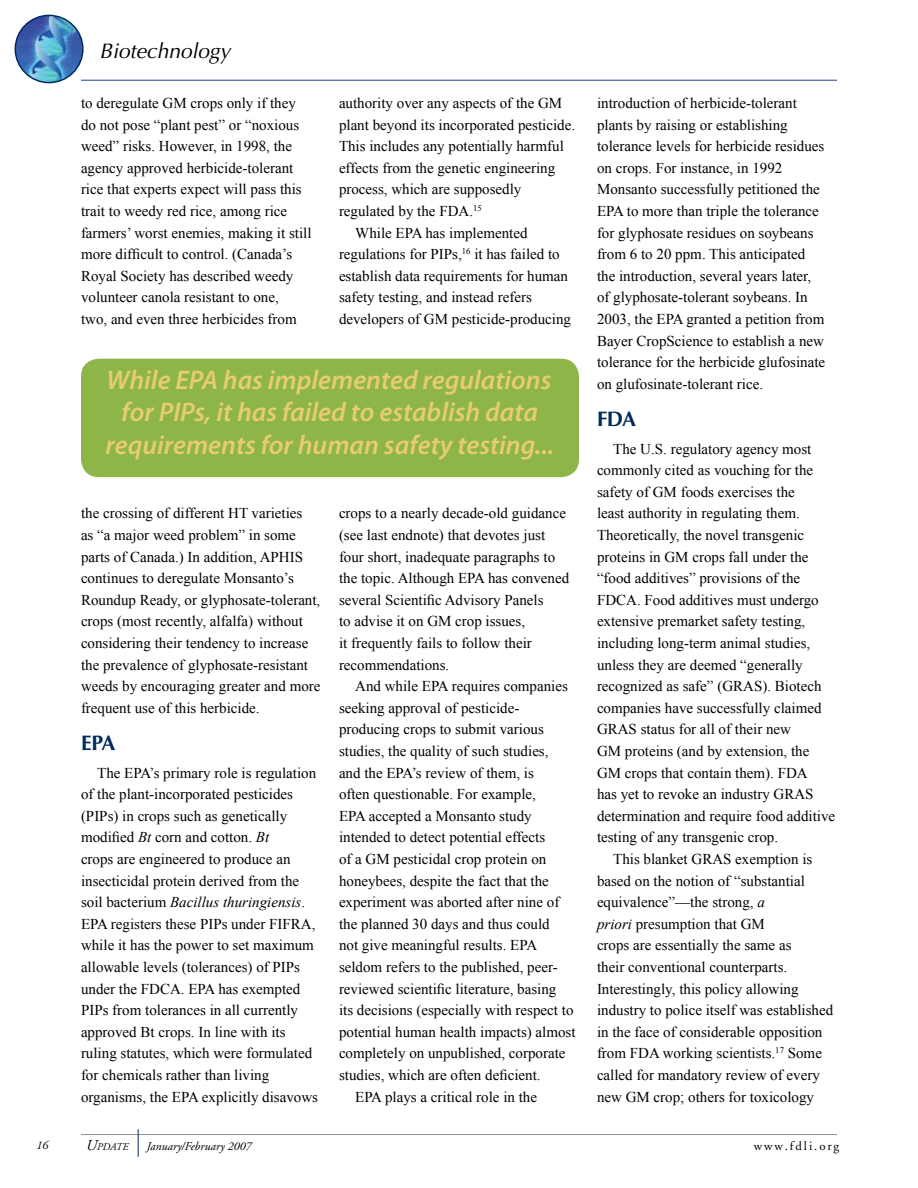
<style>
.page{position:relative;width:918px;height:1188px;background:#fff}
.page>*{position:absolute;margin:0;border:0;box-sizing:border-box;transform-origin:0 0}
.t1{font:italic 600 27px/32.4px "Myriad Pro";color:#e7cc71;text-align:center}
.t2{font:italic 21px "Optima";color:#000}
.t3{font:700 21px "Optima";letter-spacing:-.035em;color:#002c5d}
.t4{font:15px/21.6px "Times New Roman";color:#000}
.t5{font:12.75px "Adobe Garamond";letter-spacing:.15em;color:#000}
.t6{font:italic 12px "Adobe Garamond";color:#000}
.t7{font:italic 10.5px "Adobe Garamond";color:#000}
.s1{font-style:italic}
.s2{font-size:15px}
</style>
<div class="page">
<img style="left:15px;top:15px;width:68px;height:68px;border-radius:50%">
<div style="left:15px;top:15px;width:69px;height:68px;border:2px solid #002c5d;border-radius:50%"></div>
<hr style="left:81px;top:1134px;width:756px;height:1px;background:#939598">
<svg style="left:138px;top:1129px;width:1px;height:28px"></svg>
<hr style="left:81px;top:80px;width:756px;height:1px;background:#24408f">
<div style="left:81px;top:359px;width:498px;height:118px;background:#8eb548;border-radius:18px"></div>
<h2 class="t2" style="left:100px;top:39px;width:132px">Biotechnology</h2>
<p class="t4" style="left:81px;top:92px;width:232px">to deregulate GM crops only if they do not pose “plant pest” or “noxious weed” risks. However, in 1998, the agency approved herbicide-tolerant rice that experts expect will pass this trait to weedy red rice, among rice farmers’ worst enemies, making it still more difficult to control. (Canada’s Royal Society has described weedy volunteer canola resistant to one,<br>two, and even three herbicides from</p>
<p class="t4" style="left:339px;top:92px;width:225px">authority over any aspects of the GM</p>
<p class="t4" style="left:339px;top:114px;width:238px">plant beyond its incorporated pesticide.</p>
<p class="t4" style="left:339px;top:135px;width:226px">This includes any potentially harmful</p>
<p class="t4" style="left:339px;top:157px;width:218px">effects from the genetic engineering</p>
<p class="t4" style="left:339px;top:178px;width:184px">process, which are supposedly</p>
<p class="t4" style="left:339px;top:200px;width:144px">regulated by the FDA.<sup>15</sup></p>
<p class="t4" style="left:355px;top:222px;width:174px">While EPA has implemented</p>
<p class="t4" style="left:339px;top:243px;width:222px">regulations for PIPs,<sup>16</sup> it has failed to</p>
<p class="t4" style="left:339px;top:265px;width:231px">establish data requirements for human</p>
<p class="t4" style="left:339px;top:286px;width:194px">safety testing, and instead refers</p>
<p class="t4" style="left:339px;top:308px;width:234px">developers of GM pesticide-producing</p>
<h1 class="t1" style="left:105px;top:363px;width:450px">While EPA has implemented regulations for PIPs, it has failed to establish data requirements for human safety testing...</h1>
<p class="t4" style="left:81px;top:502px;width:241px">the crossing of different HT varieties<br>as “a major weed problem” in some parts of Canada.) In addition, APHIS continues to deregulate Monsanto’s Roundup Ready, or glyphosate-tolerant, crops (most recently, alfalfa) without considering their tendency to increase the prevalence of glyphosate-resistant weeds by encouraging greater and more frequent use of this herbicide.</p>
<h2 class="t3" style="left:81px;top:731px;width:36px">EPA</h2>
<p class="t4" style="left:81px;top:762px;width:239px;text-indent:16px">The EPA’s primary role is regulation of the plant-incorporated pesticides (PIPs) in crops such as genetically modified <span class="s1">Bt</span> corn and cotton. <span class="s1">Bt<br></span>crops are engineered to produce an insecticidal protein derived from the soil bacterium <span class="s1">Bacillus thuringiensis</span>.<br>EPA registers these PIPs under FIFRA, while it has the power to set maximum allowable levels (tolerances) of PIPs under the FDCA. EPA has exempted PIPs from tolerances in all currently approved Bt crops. In line with its ruling statutes, which were formulated for chemicals rather than living organisms, the EPA explicitly disavows</p>
<p class="t4" style="left:339px;top:502px;width:232px">crops to a nearly decade-old guidance (see last endnote) that devotes just four short, inadequate paragraphs to the topic. Although EPA has convened several Scientific Advisory Panels<br>to advise it on GM crop issues,<br>it frequently fails to follow their recommendations.</p>
<p class="t4" style="left:355px;top:675px;width:214px">And while EPA requires companies</p>
<p class="t4" style="left:339px;top:697px;width:182px">seeking approval of pesticide-</p>
<p class="t4" style="left:339px;top:718px;width:206px">producing crops to submit various</p>
<p class="t4" style="left:339px;top:740px;width:211px">studies, the quality of such studies,</p>
<p class="t4" style="left:339px;top:762px;width:196px">and the EPA’s review of them, is</p>
<p class="t4" style="left:339px;top:783px;width:199px">often questionable. For example,</p>
<p class="t4" style="left:339px;top:805px;width:194px">EPA accepted a Monsanto study</p>
<p class="t4" style="left:339px;top:826px;width:208px">intended to detect potential effects</p>
<p class="t4" style="left:339px;top:848px;width:209px">of a GM pesticidal crop protein on</p>
<p class="t4" style="left:339px;top:870px;width:211px">honeybees, despite the fact that the</p>
<p class="t4" style="left:339px;top:891px;width:222px">experiment was aborted after nine of</p>
<p class="t4" style="left:339px;top:913px;width:212px">the planned 30 days and thus could</p>
<p class="t4" style="left:339px;top:934px;width:200px">not give meaningful results. EPA</p>
<p class="t4" style="left:339px;top:956px;width:220px">seldom refers to the published, peer-</p>
<p class="t4" style="left:339px;top:978px;width:219px">reviewed scientific literature, basing</p>
<p class="t4" style="left:339px;top:999px;width:236px">its decisions (especially with respect to</p>
<p class="t4" style="left:339px;top:1021px;width:238px">potential human health impacts) almost</p>
<p class="t4" style="left:339px;top:1042px;width:228px">completely on unpublished, corporate</p>
<p class="t4" style="left:339px;top:1064px;width:203px">studies, which are often deficient.</p>
<p class="t4" style="left:355px;top:1086px;width:183px">EPA plays a critical role in the</p>
<p class="t4" style="left:597px;top:92px;width:230px">introduction of herbicide-tolerant plants by raising or establishing tolerance levels for herbicide residues on crops. For instance, in 1992<br>Monsanto successfully petitioned the EPA to more than triple the tolerance for glyphosate residues on soybeans from 6 to 20 ppm. This anticipated the introduction, several years later, of glyphosate-tolerant soybeans. In 2003, the EPA granted a petition from Bayer CropScience to establish a new tolerance for the herbicide glufosinate on glufosinate-tolerant rice.</p>
<h2 class="t3" style="left:597px;top:407px;width:41px">FDA</h2>
<p class="t4" style="left:613px;top:438px;width:200px">The U.S. regulatory agency most</p>
<p class="t4" style="left:597px;top:459px;width:218px">commonly cited as vouching for the</p>
<p class="t4" style="left:597px;top:481px;width:199px">safety of GM foods exercises the</p>
<p class="t4" style="left:597px;top:502px;width:204px">least authority in regulating them.</p>
<p class="t4" style="left:597px;top:524px;width:209px">Theoretically, the novel transgenic</p>
<p class="t4" style="left:597px;top:546px;width:213px">proteins in GM crops fall under the</p>
<p class="t4" style="left:597px;top:567px;width:205px">“food additives” provisions of the</p>
<p class="t4" style="left:597px;top:589px;width:223px">FDCA. Food additives must undergo</p>
<p class="t4" style="left:597px;top:610px;width:210px">extensive premarket safety testing,</p>
<p class="t4" style="left:597px;top:632px;width:215px">including long-term animal studies,</p>
<p class="t4" style="left:597px;top:654px;width:207px">unless they are deemed “generally</p>
<p class="t4" style="left:597px;top:675px;width:226px">recognized as safe” (GRAS). Biotech</p>
<p class="t4" style="left:597px;top:697px;width:226px">companies have successfully claimed</p>
<p class="t4" style="left:597px;top:718px;width:196px">GRAS status for all of their new</p>
<p class="t4" style="left:597px;top:740px;width:214px">GM proteins (and by extension, the</p>
<p class="t4" style="left:597px;top:762px;width:212px">GM crops that contain them). FDA</p>
<p class="t4" style="left:597px;top:783px;width:218px">has yet to revoke an industry GRAS</p>
<p class="t4" style="left:597px;top:805px;width:240px">determination and require food additive</p>
<p class="t4" style="left:597px;top:826px;width:183px">testing of any transgenic crop.</p>
<p class="t4" style="left:613px;top:848px;width:201px">This blanket GRAS exemption is</p>
<p class="t4" style="left:597px;top:870px;width:209px">based on the notion of “substantial</p>
<p class="t4" style="left:597px;top:891px;width:169px">equivalence”—the strong, <span class="s1">a</span></p>
<p class="t4" style="left:597px;top:913px;width:169px"><span class="s1">priori</span> presumption that GM</p>
<p class="t4" style="left:597px;top:934px;width:196px">crops are essentially the same as</p>
<p class="t4" style="left:597px;top:956px;width:192px">their conventional counterparts.</p>
<p class="t4" style="left:597px;top:978px;width:203px">Interestingly, this policy allowing</p>
<p class="t4" style="left:597px;top:999px;width:238px">industry to police itself was established</p>
<p class="t4" style="left:597px;top:1021px;width:227px">in the face of considerable opposition</p>
<p class="t4" style="left:597px;top:1042px;width:226px">from FDA working scientists.<sup>17</sup> Some</p>
<p class="t4" style="left:597px;top:1064px;width:224px">called for mandatory review of every</p>
<p class="t4" style="left:597px;top:1086px;width:219px">new GM crop; others for toxicology</p>
<p class="t6" style="left:36px;top:1139px;width:13px">16</p>
<p class="t7" style="left:85px;top:1141px;width:44px"><span class="s2">U</span>pdate</p>
<p class="t6" style="left:146px;top:1139px;width:106px">January/February 2007</p>
<p class="t5" style="left:754px;top:1139px;width:87px">www.fdli.org</p>
</div>
